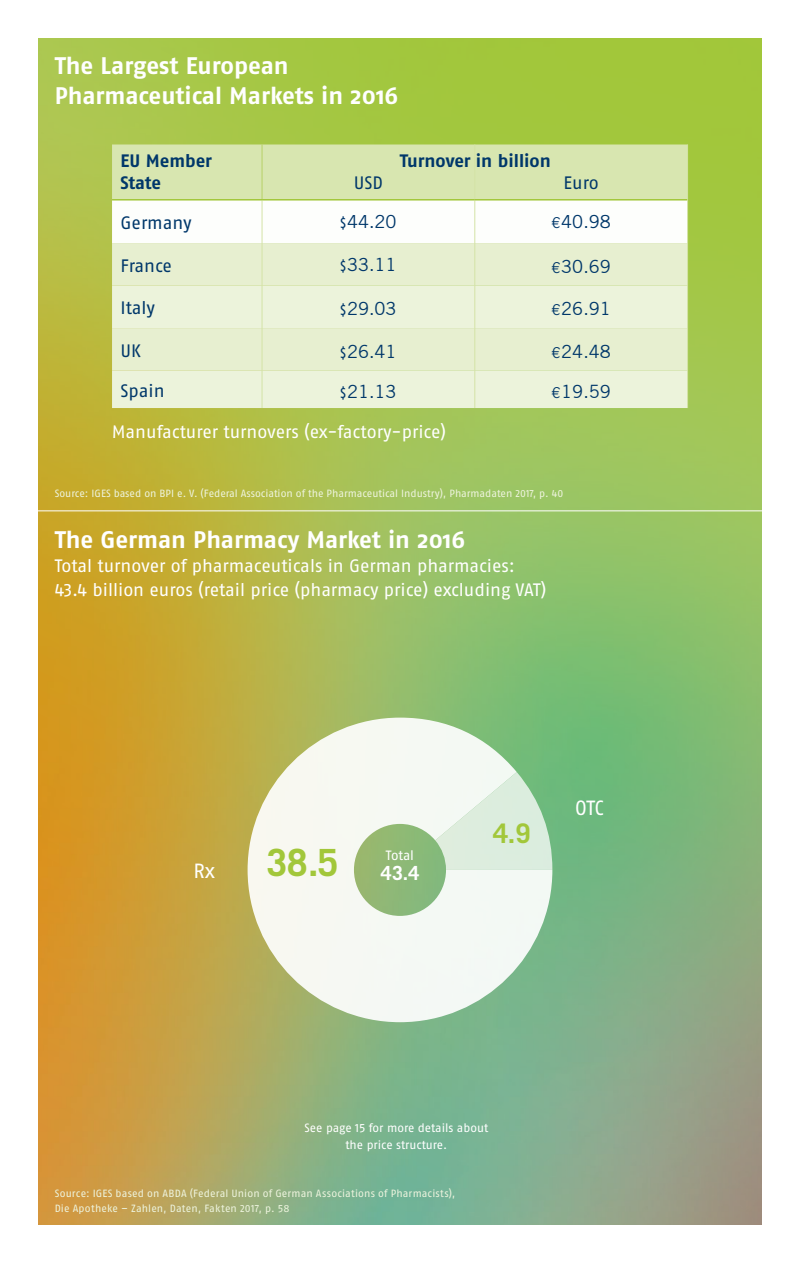
<style>
.page{position:relative;width:800px;height:1263px;background:#fff}
.page>*{position:absolute;margin:0;border:0;box-sizing:border-box;transform-origin:0 0}
.t1{font:700 37.5px "Trade Gothic";color:#a2c73a}
.t2{font:700 27px "Trade Gothic";color:#a2c73a}
.t3{font:700 24px/30px "Fago No";color:#fff}
.t4{font:20.55px "Fago No";color:#fff}
.t5{font:700 19.5px "Trade Gothic";color:#fff}
.t6{font:18px/24px "Fago No Regular LF";letter-spacing:-.005em;color:#fff}
.t7{font:18px "Trade Gothic";color:#00376a}
.t8{font:700 18px/21.6px "Fago No";letter-spacing:-.005em;color:#00376a}
.t9{font:18px "Fago No";color:#00376a}
.t10{font:18px "Trade Gothic LT Std";color:#00376a}
.t11{font:18px "Fago No Regular LF";color:#00376a}
.t12{font:13.5px "Fago No";letter-spacing:-.01em;color:#fff}
.t13{font:12px/16.5px "Fago No Regular LF";color:#fff;text-align:center}
.t14{font:10.5px/15px "Fago No Regular LF";letter-spacing:.005em;color:#eef4de}
.s1{font-family:"Fago No";font-size:15px}
.s2{font-size:15px}
.s3{font-family:"Trade Gothic LT Std";font-size:15px}
</style>
<div class="page">
<img style="left:38px;top:38px;width:723px;height:1187px">
<hr style="left:30px;top:510px;width:733px;height:1px;background:#fff">
<svg style="left:112px;top:144px;width:575px;height:99px"></svg>
<div style="left:112px;top:243px;width:575px;height:43px;background:#e7efd0"></div>
<svg style="left:112px;top:286px;width:575px;height:122px;background:#eaf1d6"></svg>
<hr style="left:687px;top:144px;width:1px;height:56px;background:#d4e3a6">
<hr style="left:261px;top:201px;width:1px;height:42px;background:#d4e3a6">
<hr style="left:474px;top:201px;width:1px;height:42px;background:#d4e3a6">
<hr style="left:687px;top:200px;width:1px;height:43px;background:#d4e3a6">
<hr style="left:261px;top:243px;width:1px;height:43px;background:#d4e3a6">
<hr style="left:474px;top:243px;width:1px;height:43px;background:#d4e3a6">
<hr style="left:687px;top:243px;width:1px;height:43px;background:#d4e3a6">
<hr style="left:261px;top:286px;width:1px;height:42px;background:#d4e3a6">
<hr style="left:474px;top:286px;width:1px;height:42px;background:#d4e3a6">
<hr style="left:687px;top:286px;width:1px;height:42px;background:#d4e3a6">
<hr style="left:261px;top:328px;width:1px;height:43px;background:#d4e3a6">
<hr style="left:474px;top:328px;width:1px;height:43px;background:#d4e3a6">
<hr style="left:687px;top:328px;width:1px;height:43px;background:#d4e3a6">
<hr style="left:261px;top:371px;width:1px;height:37px;background:#d4e3a6">
<hr style="left:474px;top:371px;width:1px;height:37px;background:#d4e3a6">
<hr style="left:687px;top:371px;width:1px;height:37px;background:#d4e3a6">
<hr style="left:112px;top:199px;width:150px;height:2px;background:#a2c73a">
<hr style="left:262px;top:199px;width:212px;height:2px;background:#a2c73a">
<hr style="left:474px;top:199px;width:213px;height:2px;background:#a2c73a">
<hr style="left:261px;top:144px;width:1px;height:55px;background:#b7d167">
<hr style="left:474px;top:144px;width:1px;height:55px;background:#d4e3a6">
<svg style="left:247px;top:718px;width:305px;height:304px;fill:#f4f8f1"></svg>
<h3 class="t3" style="left:55px;top:51px;width:345px">The Largest European<br>Pharmaceutical Markets in 2016</h3>
<h3 class="t8" style="left:120px;top:150px;width:93px">EU Member<br>State</h3>
<h3 class="t8" style="left:399px;top:150px;width:152px">Turnover in billion</h3>
<h3 class="t9" style="left:353px;top:172px;width:31px">USD</h3>
<h3 class="t11" style="left:563px;top:172px;width:37px">Euro</h3>
<h3 class="t9" style="left:120px;top:212px;width:72px">Germany</h3>
<h3 class="t10" style="left:340px;top:211px;width:58px"><span class="s1">$</span>44.20</h3>
<h3 class="t10" style="left:551px;top:211px;width:61px"><span class="s2">€</span>40.98</h3>
<h3 class="t9" style="left:120px;top:255px;width:53px">France</h3>
<h3 class="t10" style="left:340px;top:254px;width:58px"><span class="s1">$</span>33.11</h3>
<h3 class="t7" style="left:551px;top:256px;width:61px"><span class="s3">€</span>30.69</h3>
<h3 class="t9" style="left:120px;top:298px;width:36px">Italy</h3>
<h3 class="t7" style="left:340px;top:298px;width:58px"><span class="s1">$</span>29.03</h3>
<h3 class="t7" style="left:551px;top:298px;width:61px"><span class="s3">€</span>26.91</h3>
<h3 class="t9" style="left:120px;top:340px;width:22px">UK</h3>
<h3 class="t7" style="left:340px;top:341px;width:58px"><span class="s1">$</span>26.41</h3>
<h3 class="t7" style="left:551px;top:341px;width:61px"><span class="s3">€</span>24.48</h3>
<h3 class="t9" style="left:120px;top:380px;width:46px">Spain</h3>
<h3 class="t7" style="left:340px;top:381px;width:58px"><span class="s1">$</span>21.13</h3>
<h3 class="t7" style="left:551px;top:381px;width:61px"><span class="s3">€</span>19.59</h3>
<h3 class="t6" style="left:112px;top:419px;width:336px">Manufacturer turnovers (ex-factory-price)</h3>
<p class="t14" style="left:55px;top:486px;width:510px">Source: IGES based on BPI e. V. (Federal Association of the Pharmaceutical Industry), Pharmadaten 2017, p. 40</p>
<h3 class="t3" style="left:55px;top:525px;width:412px">The German Pharmacy Market in 2016</h3>
<h3 class="t6" style="left:55px;top:554px;width:493px">Total turnover of pharmaceuticals in German pharmacies:<br>43.4 billion euros (retail price (pharmacy price) excluding VAT)</h3>
<h3 class="t4" style="left:193px;top:859px;width:23px">Rx</h3>
<h1 class="t1" style="left:266px;top:840px;width:73px">38.5</h1>
<p class="t12" style="left:386px;top:848px;width:30px">Total</p>
<h3 class="t5" style="left:381px;top:861px;width:40px">43.4</h3>
<h2 class="t2" style="left:493px;top:816px;width:39px">4.9</h2>
<h3 class="t4" style="left:575px;top:796px;width:30px">OTC</h3>
<p class="t13" style="left:304px;top:1120px;width:185px">See page 15 for more details about the price structure.</p>
<p class="t14" style="left:55px;top:1186px;width:402px">Source: IGES based on ABDA (Federal Union of German Associations of Pharmacists),<br>Die Apotheke – Zahlen, Daten, Fakten 2017, p. 58</p>
</div>
